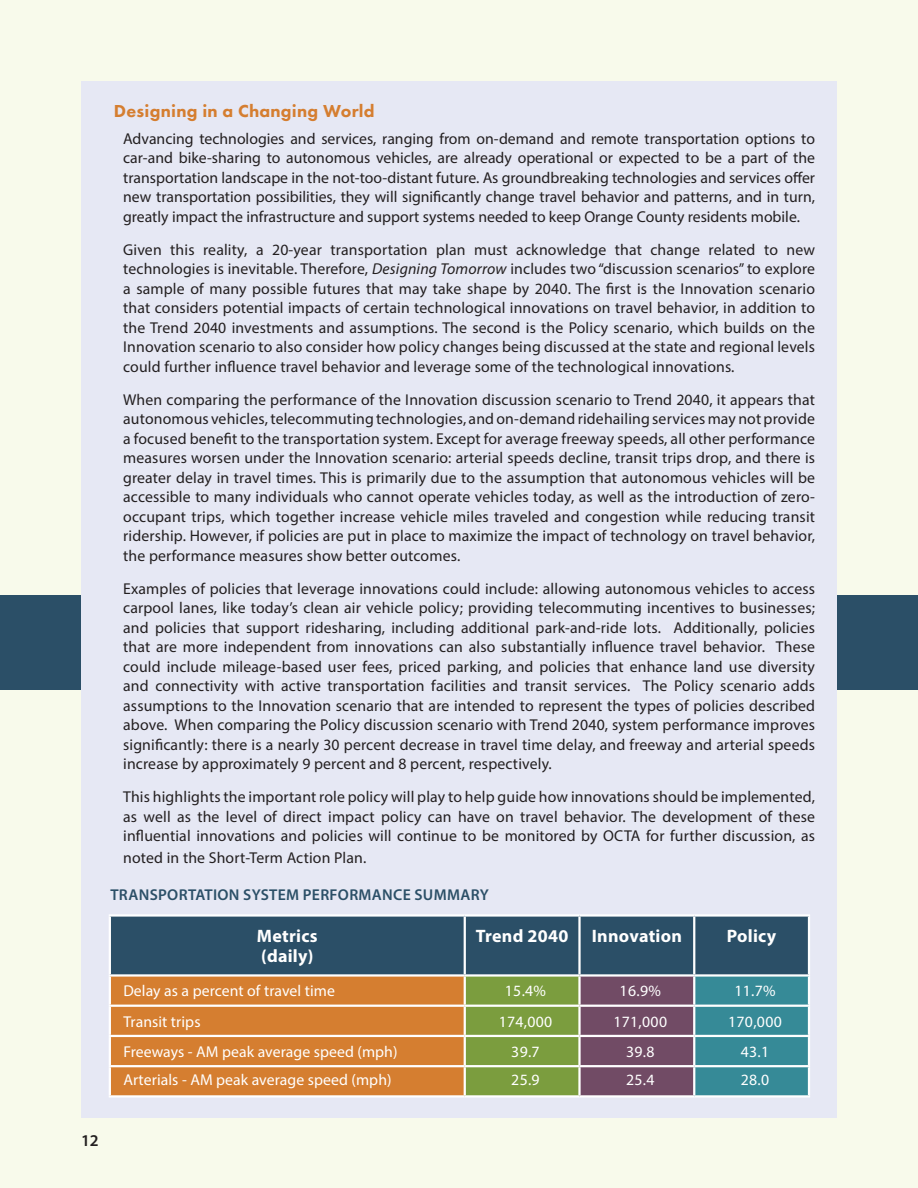
<style>
.page{position:relative;width:918px;height:1188px;background:#f8faeb}
.page>*{position:absolute;margin:0;border:0;box-sizing:border-box;transform-origin:0 0}
.t1{font:700 18px/19.5px "Myriad Pro";letter-spacing:.015em;color:#fff}
.t2{font:800 18px "Futura PT";letter-spacing:.015em;color:#d57e30}
.t3{font:600 16.5px "Myriad Pro";color:#231f20}
.t4{font:15.75px/19.5px "Myriad Pro";letter-spacing:.01em;color:#231f20;text-align:justify}
.t5{font:15.75px "Myriad Pro";letter-spacing:.005em;color:#fff}
.t6{font:600 15.75px "Myriad Pro";letter-spacing:.02em;color:#2b4f67}
.s1{font-style:italic}
</style>
<div class="page">
<div style="left:0;top:596px;width:918px;height:94px;background:#2b4f67"></div>
<div style="left:81px;top:81px;width:756px;height:1037px;background:#e6e8f4"></div>
<svg style="left:111px;top:917px;width:697px;height:178px;background:#766e56"></svg>
<hr style="left:109px;top:914px;width:356px;height:3px;background:#fff">
<hr style="left:109px;top:917px;width:2px;height:57px;background:#fff">
<hr style="left:465px;top:914px;width:115px;height:3px;background:#fff">
<hr style="left:464px;top:917px;width:2px;height:57px;background:#fff">
<hr style="left:580px;top:914px;width:114px;height:3px;background:#fff">
<hr style="left:578px;top:917px;width:3px;height:57px;background:#fff">
<hr style="left:694px;top:914px;width:116px;height:3px;background:#fff">
<hr style="left:693px;top:917px;width:2px;height:57px;background:#fff">
<hr style="left:808px;top:917px;width:2px;height:57px;background:#fff">
<hr style="left:109px;top:974px;width:356px;height:3px;background:#fff">
<hr style="left:109px;top:977px;width:2px;height:28px;background:#fff">
<hr style="left:465px;top:974px;width:115px;height:3px;background:#fff">
<hr style="left:580px;top:974px;width:114px;height:3px;background:#fff">
<hr style="left:694px;top:974px;width:116px;height:3px;background:#fff">
<hr style="left:109px;top:1005px;width:356px;height:2px;background:#fff">
<hr style="left:109px;top:1007px;width:2px;height:28px;background:#fff">
<hr style="left:465px;top:1005px;width:115px;height:2px;background:#fff">
<hr style="left:580px;top:1005px;width:114px;height:2px;background:#fff">
<hr style="left:694px;top:1005px;width:116px;height:2px;background:#fff">
<hr style="left:109px;top:1035px;width:356px;height:2px;background:#fff">
<hr style="left:109px;top:1037px;width:2px;height:28px;background:#fff">
<hr style="left:109px;top:1065px;width:356px;height:2px;background:#fff">
<hr style="left:109px;top:1067px;width:2px;height:28px;background:#fff">
<hr style="left:109px;top:1095px;width:356px;height:3px;background:#fff">
<hr style="left:464px;top:977px;width:2px;height:28px;background:#fff">
<hr style="left:578px;top:977px;width:3px;height:28px;background:#fff">
<hr style="left:693px;top:977px;width:2px;height:28px;background:#fff">
<hr style="left:808px;top:977px;width:2px;height:28px;background:#fff">
<hr style="left:464px;top:1007px;width:2px;height:28px;background:#fff">
<hr style="left:578px;top:1007px;width:3px;height:28px;background:#fff">
<hr style="left:693px;top:1007px;width:2px;height:28px;background:#fff">
<hr style="left:808px;top:1007px;width:2px;height:28px;background:#fff">
<hr style="left:465px;top:1035px;width:115px;height:2px;background:#fff">
<hr style="left:464px;top:1037px;width:2px;height:28px;background:#fff">
<hr style="left:580px;top:1035px;width:114px;height:2px;background:#fff">
<hr style="left:578px;top:1037px;width:3px;height:28px;background:#fff">
<hr style="left:694px;top:1035px;width:116px;height:2px;background:#fff">
<hr style="left:693px;top:1037px;width:2px;height:28px;background:#fff">
<hr style="left:808px;top:1037px;width:2px;height:28px;background:#fff">
<hr style="left:465px;top:1065px;width:115px;height:2px;background:#fff">
<hr style="left:464px;top:1067px;width:2px;height:28px;background:#fff">
<hr style="left:580px;top:1065px;width:114px;height:2px;background:#fff">
<hr style="left:578px;top:1067px;width:3px;height:28px;background:#fff">
<hr style="left:694px;top:1065px;width:116px;height:2px;background:#fff">
<hr style="left:693px;top:1067px;width:2px;height:28px;background:#fff">
<hr style="left:808px;top:1067px;width:2px;height:28px;background:#fff">
<hr style="left:465px;top:1095px;width:115px;height:3px;background:#fff">
<hr style="left:580px;top:1095px;width:114px;height:3px;background:#fff">
<hr style="left:694px;top:1095px;width:116px;height:3px;background:#fff">
<p class="t2" style="left:114px;top:100px;width:263px">Designing in a Changing World</p>
<p class="t4" style="left:123px;top:128px;width:693px">Advancing technologies and services, ranging from on-demand and remote transportation options to car-and bike-sharing to autonomous vehicles, are already operational or expected to be a part of the transportation landscape in the not-too-distant future. As groundbreaking technologies and services offer new transportation possibilities, they will significantly change travel behavior and patterns, and in turn, greatly impact the infrastructure and support systems needed to keep Orange County residents mobile.</p>
<p class="t4" style="left:123px;top:239px;width:693px">Given this reality, a 20-year transportation plan must acknowledge that change related to new technologies is inevitable. Therefore, <span class="s1">Designing Tomorrow</span> includes two “discussion scenarios” to explore a sample of many possible futures that may take shape by 2040. The first is the Innovation scenario that considers potential impacts of certain technological innovations on travel behavior, in addition to the Trend 2040 investments and assumptions. The second is the Policy scenario, which builds on the Innovation scenario to also consider how policy changes being discussed at the state and regional levels could further influence travel behavior and leverage some of the technological innovations.</p>
<p class="t4" style="left:123px;top:389px;width:693px">When comparing the performance of the Innovation discussion scenario to Trend 2040, it appears that autonomous vehicles, telecommuting technologies, and on-demand ridehailing services may not provide a focused benefit to the transportation system. Except for average freeway speeds, all other performance measures worsen under the Innovation scenario: arterial speeds decline, transit trips drop, and there is greater delay in travel times. This is primarily due to the assumption that autonomous vehicles will be accessible to many individuals who cannot operate vehicles today, as well as the introduction of zero&shy;occupant trips, which together increase vehicle miles traveled and congestion while reducing transit ridership. However, if policies are put in place to maximize the impact of technology on travel behavior, the performance measures show better outcomes.</p>
<p class="t4" style="left:123px;top:578px;width:693px">Examples of policies that leverage innovations could include: allowing autonomous vehicles to access carpool lanes, like today’s clean air vehicle policy; providing telecommuting incentives to businesses; and policies that support ridesharing, including additional park-and-ride lots. Additionally, policies that are more independent from innovations can also substantially influence travel behavior. These could include mileage-based user fees, priced parking, and policies that enhance land use diversity and connectivity with active transportation facilities and transit services. The Policy scenario adds assumptions to the Innovation scenario that are intended to represent the types of policies described above. When comparing the Policy discussion scenario with Trend 2040, system performance improves significantly: there is a nearly 30 percent decrease in travel time delay, and freeway and arterial speeds increase by approximately 9 percent and 8 percent, respectively.</p>
<p class="t4" style="left:123px;top:787px;width:693px">This highlights the important role policy will play to help guide how innovations should be implemented, as well as the level of direct impact policy can have on travel behavior. The development of these influential innovations and policies will continue to be monitored by OCTA for further discussion, as</p>
<p class="t4" style="left:123px;top:847px;width:245px">noted in the Short-Term Action Plan.</p>
<p class="t6" style="left:110px;top:885px;width:380px">TRANSPORTATION SYSTEM PERFORMANCE SUMMARY</p>
<p class="t1" style="left:257px;top:926px;width:62px">Metrics (daily)</p>
<p class="t1" style="left:476px;top:926px;width:94px">Trend 2040</p>
<p class="t1" style="left:592px;top:926px;width:92px">Innovation</p>
<p class="t1" style="left:727px;top:926px;width:51px">Policy</p>
<p class="t5" style="left:123px;top:981px;width:213px">Delay as a percent of travel time</p>
<p class="t5" style="left:505px;top:981px;width:43px">15.4%</p>
<p class="t5" style="left:620px;top:981px;width:43px">16.9%</p>
<p class="t5" style="left:734px;top:981px;width:43px">11.7%</p>
<p class="t5" style="left:123px;top:1012px;width:79px">Transit trips</p>
<p class="t5" style="left:499px;top:1012px;width:55px">174,000</p>
<p class="t5" style="left:613px;top:1012px;width:55px">171,000</p>
<p class="t5" style="left:728px;top:1012px;width:55px">170,000</p>
<p class="t5" style="left:123px;top:1042px;width:276px">Freeways - AM peak average speed (mph)</p>
<p class="t5" style="left:511px;top:1042px;width:30px">39.7</p>
<p class="t5" style="left:626px;top:1042px;width:30px">39.8</p>
<p class="t5" style="left:741px;top:1042px;width:30px">43.1</p>
<p class="t5" style="left:123px;top:1070px;width:270px">Arterials - AM peak average speed (mph)</p>
<p class="t5" style="left:511px;top:1070px;width:30px">25.9</p>
<p class="t5" style="left:626px;top:1070px;width:30px">25.4</p>
<p class="t5" style="left:741px;top:1070px;width:30px">28.0</p>
<p class="t3" style="left:81px;top:1130px;width:19px">12</p>
</div>
